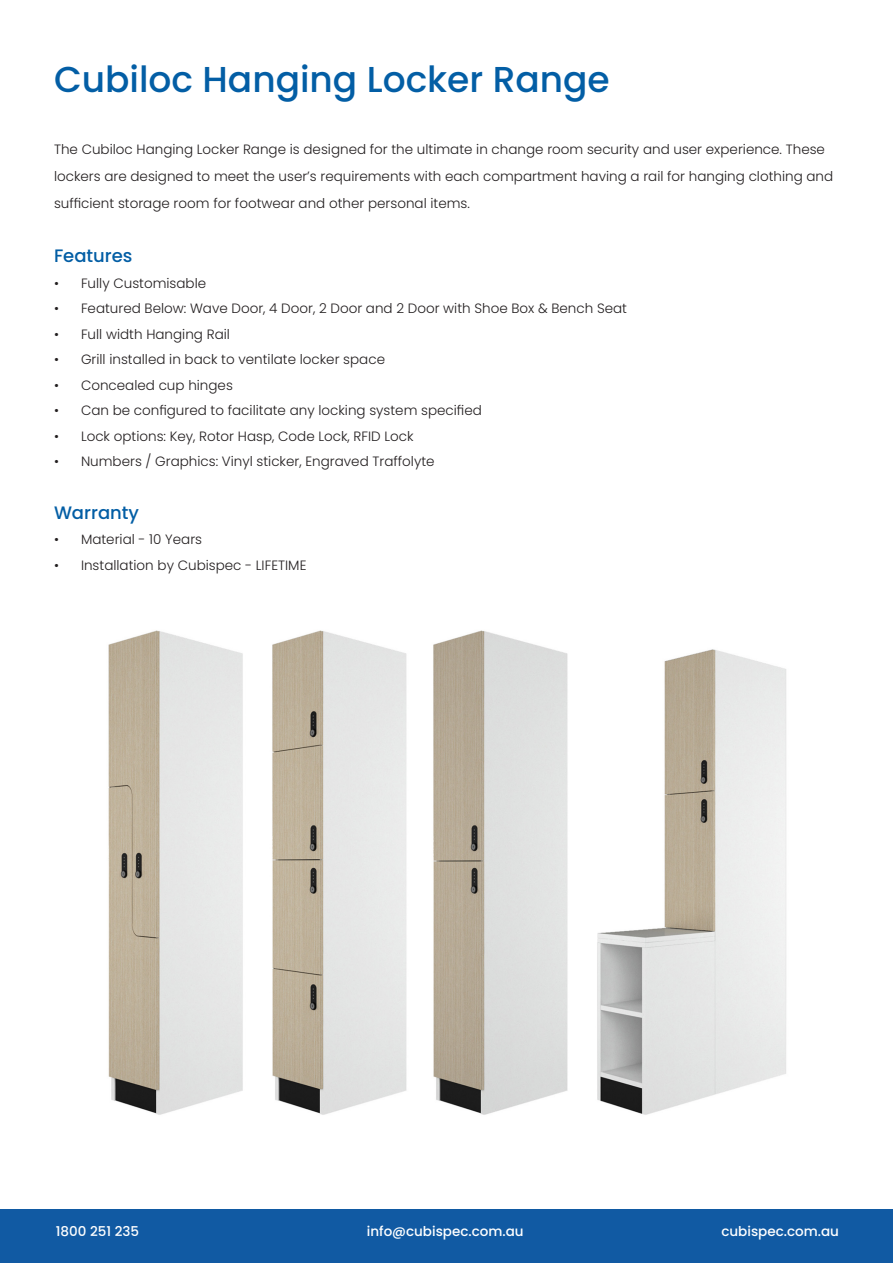
<style>
.page{position:relative;width:893px;height:1263px;background:#fff}
.page>*{position:absolute;margin:0;border:0;box-sizing:border-box;transform-origin:0 0}
.t1{font:500 36px "Poppins";color:#035ea5}
.t2{font:500 18px "Poppins";color:#035ea5}
.t3{font:300 13.5px/27px "Poppins";color:#231f20}
.t4{font:500 13.5px "Poppins";color:#fff}
</style>
<div class="page">
<div style="left:0;top:1209px;width:893px;height:54px;background:#115aa3"></div>
<img style="left:108px;top:630px;width:678px;height:485px">
<p class="t1" style="left:54px;top:58px;width:557px">Cubiloc Hanging Locker Range</p>
<p class="t3" style="left:54px;top:136px;width:781px">The Cubiloc Hanging Locker Range is designed for the ultimate in change room security and user experience. These lockers are designed to meet the user’s requirements with each compartment having a rail for hanging clothing and sufficient storage room for footwear and other personal items.</p>
<p class="t2" style="left:54px;top:245px;width:80px">Features</p>
<p class="t3" style="left:54px;top:269px;width:154px">• Fully Customisable</p>
<p class="t3" style="left:54px;top:295px;width:575px">• Featured Below: Wave Door, 4 Door, 2 Door and 2 Door with Shoe Box &amp; Bench Seat</p>
<p class="t3" style="left:54px;top:320px;width:177px">• Full width Hanging Rail</p>
<p class="t3" style="left:54px;top:346px;width:333px">• Grill installed in back to ventilate locker space</p>
<p class="t3" style="left:54px;top:371px;width:180px">• Concealed cup hinges</p>
<p class="t3" style="left:54px;top:397px;width:429px">• Can be configured to facilitate any locking system specified</p>
<p class="t3" style="left:54px;top:422px;width:361px">• Lock options: Key, Rotor Hasp, Code Lock, RFID Lock</p>
<p class="t3" style="left:54px;top:448px;width:382px">• Numbers / Graphics: Vinyl sticker, Engraved Traffolyte</p>
<p class="t2" style="left:54px;top:502px;width:87px">Warranty</p>
<p class="t3" style="left:54px;top:526px;width:150px">• Material - 10 Years</p>
<p class="t3" style="left:54px;top:551px;width:254px">• Installation by Cubispec - LIFETIME</p>
<p class="t4" style="left:56px;top:1223px;width:85px">1800 251 235</p>
<p class="t4" style="left:367px;top:1223px;width:158px">info@cubispec.com.au</p>
<p class="t4" style="left:721px;top:1223px;width:119px">cubispec.com.au</p>
</div>
